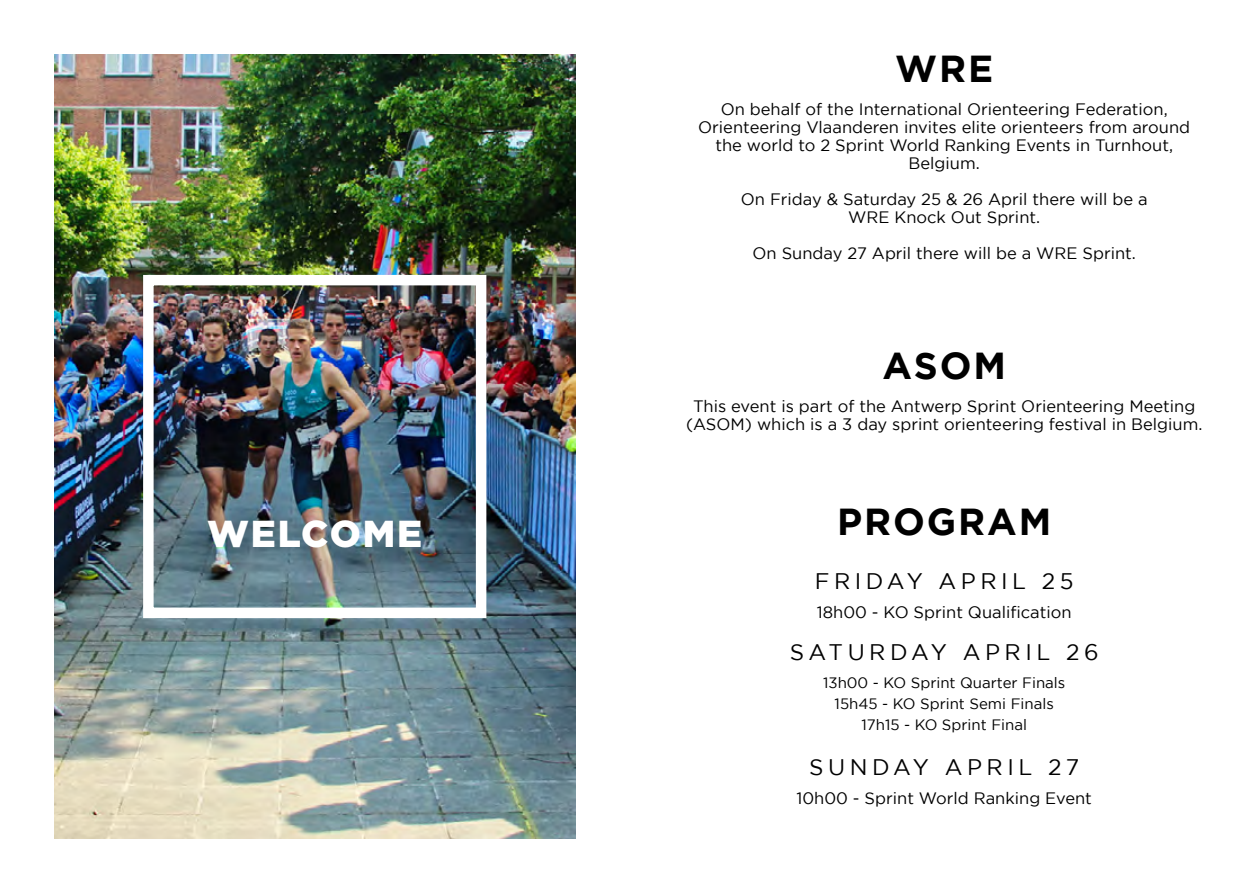
<style>
.page{position:relative;width:1259px;height:893px;background:#fff}
.page>*{position:absolute;margin:0;border:0;box-sizing:border-box;transform-origin:0 0}
.t1{font:700 37.5px "Gotham";letter-spacing:.05em;color:#000}
.t2{font:900 37.5px "Gotham";letter-spacing:.05em;color:#fff}
.t3{font:22.5px "Gotham";letter-spacing:.2em;color:#000}
.t4{font:16.5px/18px "Gotham";color:#000;text-align:center}
.t5{font:15px/21px "Gotham";color:#000;text-align:center}
</style>
<div class="page">
<img style="left:54px;top:54px;width:521px;height:785px">
<div style="left:143px;top:275px;width:343px;height:343px;border:10px solid #fff"></div>
<h1 class="t2" style="left:207px;top:512px;width:217px">WELCOME</h1>
<h1 class="t1" style="left:895px;top:47px;width:100px">WRE</h1>
<p class="t4" style="left:698px;top:100px;width:493px">On behalf of the International Orienteering Federation, Orienteering Vlaanderen invites elite orienteers from around the world to 2 Sprint World Ranking Events in Turnhout, Belgium.</p>
<p class="t4" style="left:741px;top:190px;width:408px">On Friday &amp; Saturday 25 &amp; 26 April there will be a<br>WRE Knock Out Sprint.</p>
<p class="t4" style="left:752px;top:244px;width:385px">On Sunday 27 April there will be a WRE Sprint.</p>
<h1 class="t1" style="left:882px;top:344px;width:125px">ASOM</h1>
<p class="t4" style="left:686px;top:397px;width:518px">This event is part of the Antwerp Sprint Orienteering Meeting (ASOM) which is a 3 day sprint orienteering festival in Belgium.</p>
<h1 class="t1" style="left:837px;top:500px;width:215px">PROGRAM</h1>
<h2 class="t3" style="left:815px;top:569px;width:260px">FRIDAY APRIL 25</h2>
<p class="t4" style="left:817px;top:603px;width:256px">18h00 - KO Sprint Qualification</p>
<h2 class="t3" style="left:790px;top:639px;width:310px">SATURDAY APRIL 26</h2>
<p class="t5" style="left:823px;top:672px;width:244px">13h00 - KO Sprint Quarter Finals<br>15h45 - KO Sprint Semi Finals<br>17h15 - KO Sprint Final</p>
<h2 class="t3" style="left:809px;top:755px;width:271px">SUNDAY APRIL 27</h2>
<p class="t4" style="left:796px;top:789px;width:297px">10h00 - Sprint World Ranking Event</p>
</div>
